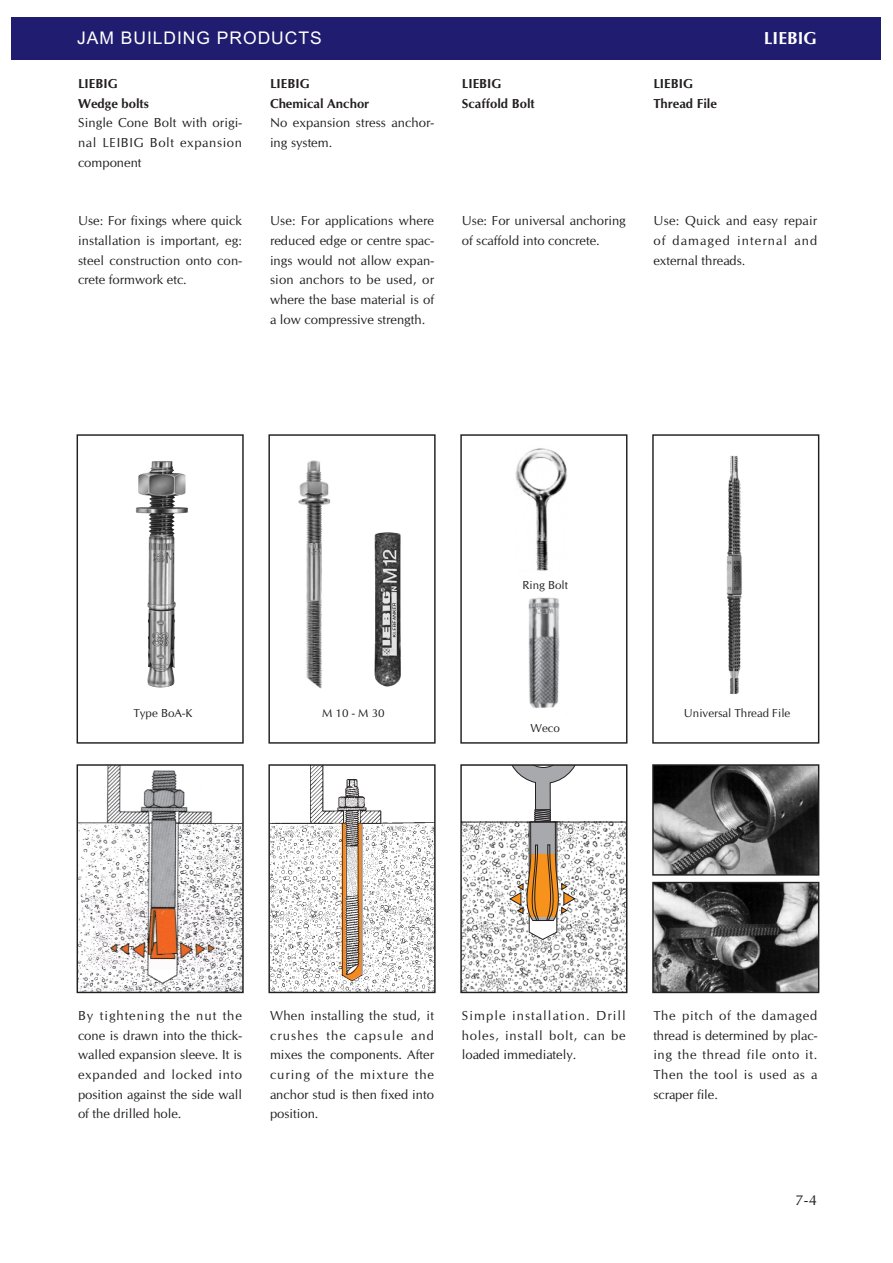
<style>
.page{position:relative;width:893px;height:1263px;background:#fff}
.page>*{position:absolute;margin:0;border:0;box-sizing:border-box;transform-origin:0 0}
.t1{font:17.4px "Arial";letter-spacing:.055em;color:#fff}
.t2{font:17.4px "CG Omega Bold";color:#fff}
.t3{font:14.55px "CG Omega";color:#231f20}
.t4{font:13.05px/19.6px "CG Omega";color:#231f20;text-align:justify}
.t5{font:13.05px/19.6px "CG Omega Bold";color:#231f20}
.t6{font:11.7px "CG Omega";color:#231f20}
</style>
<div class="page">
<div style="left:12px;top:18px;width:868px;height:42px;background:#201c70"></div>
<img style="left:654px;top:766px;width:163px;height:108px">
<div style="left:652px;top:764px;width:167px;height:112px;border:1px solid #231f20"></div>
<img style="left:515px;top:448px;width:52px;height:123px">
<div style="left:460px;top:434px;width:167px;height:310px;border:1px solid #231f20"></div>
<img style="left:136px;top:461px;width:52px;height:227px">
<div style="left:77px;top:434px;width:167px;height:310px;border:1px solid #231f20"></div>
<img style="left:298px;top:460px;width:32px;height:229px">
<div style="left:268px;top:434px;width:167px;height:310px;border:1px solid #231f20"></div>
<img style="left:374px;top:532px;width:27px;height:155px">
<img style="left:726px;top:455px;width:16px;height:239px">
<div style="left:652px;top:434px;width:167px;height:310px;border:1px solid #231f20"></div>
<img style="left:79px;top:766px;width:163px;height:225px">
<div style="left:77px;top:764px;width:167px;height:229px;border:1px solid #231f20"></div>
<svg style="left:462px;top:766px;width:163px;height:225px"></svg>
<div style="left:460px;top:764px;width:167px;height:229px;border:1px solid #231f20"></div>
<img style="left:654px;top:884px;width:163px;height:107px">
<div style="left:652px;top:882px;width:167px;height:111px;border:1px solid #231f20"></div>
<img style="left:270px;top:766px;width:163px;height:225px">
<div style="left:268px;top:764px;width:167px;height:229px;border:1px solid #231f20"></div>
<img style="left:528px;top:597px;width:32px;height:111px">
<h1 class="t1" style="left:77px;top:32px;width:246px">JAM BUILDING PRODUCTS</h1>
<h1 class="t2" style="left:763px;top:31px;width:55px">LIEBIG</h1>
<p class="t5" style="left:78px;top:75px;width:72px">LIEBIG<br>Wedge bolts</p>
<p class="t4" style="left:78px;top:114px;width:165px">Single Cone Bolt with origi&shy;nal LEIBIG Bolt expansion component</p>
<p class="t4" style="left:78px;top:212px;width:165px">Use: For fixings where quick installation is important, eg: steel construction onto con&shy;crete formwork etc.</p>
<p class="t5" style="left:270px;top:75px;width:101px">LIEBIG<br>Chemical Anchor</p>
<p class="t4" style="left:270px;top:114px;width:165px">No expansion stress anchor&shy;ing system.</p>
<p class="t4" style="left:270px;top:212px;width:165px">Use: For applications where reduced edge or centre spac&shy;ings would not allow expan&shy;sion anchors to be used, or where the base material is of a low compressive strength.</p>
<p class="t5" style="left:462px;top:75px;width:75px">LIEBIG<br>Scaffold Bolt</p>
<p class="t4" style="left:462px;top:212px;width:165px">Use: For universal anchoring of scaffold into concrete.</p>
<p class="t5" style="left:653px;top:75px;width:65px">LIEBIG<br>Thread File</p>
<p class="t4" style="left:653px;top:212px;width:165px">Use: Quick and easy repair of damaged internal and external threads.</p>
<p class="t6" style="left:522px;top:580px;width:47px">Ring Bolt</p>
<p class="t6" style="left:133px;top:708px;width:61px">Type BoA-K</p>
<p class="t6" style="left:684px;top:708px;width:108px">Universal Thread File</p>
<p class="t6" style="left:322px;top:708px;width:64px">M 10 - M 30</p>
<p class="t6" style="left:530px;top:723px;width:31px">Weco</p>
<p class="t4" style="left:78px;top:1007px;width:165px">By tightening the nut the cone is drawn into the thick&shy;walled expansion sleeve. It is expanded and locked into position against the side wall of the drilled hole.</p>
<p class="t4" style="left:270px;top:1007px;width:165px">When installing the stud, it crushes the capsule and mixes the components. After curing of the mixture the anchor stud is then fixed into position.</p>
<p class="t4" style="left:462px;top:1007px;width:165px">Simple installation. Drill holes, install bolt, can be loaded immediately.</p>
<p class="t4" style="left:653px;top:1007px;width:165px">The pitch of the damaged thread is determined by plac&shy;ing the thread file onto it.<br>Then the tool is used as a scraper file.</p>
<p class="t3" style="left:795px;top:1194px;width:23px">7-4</p>
</div>
